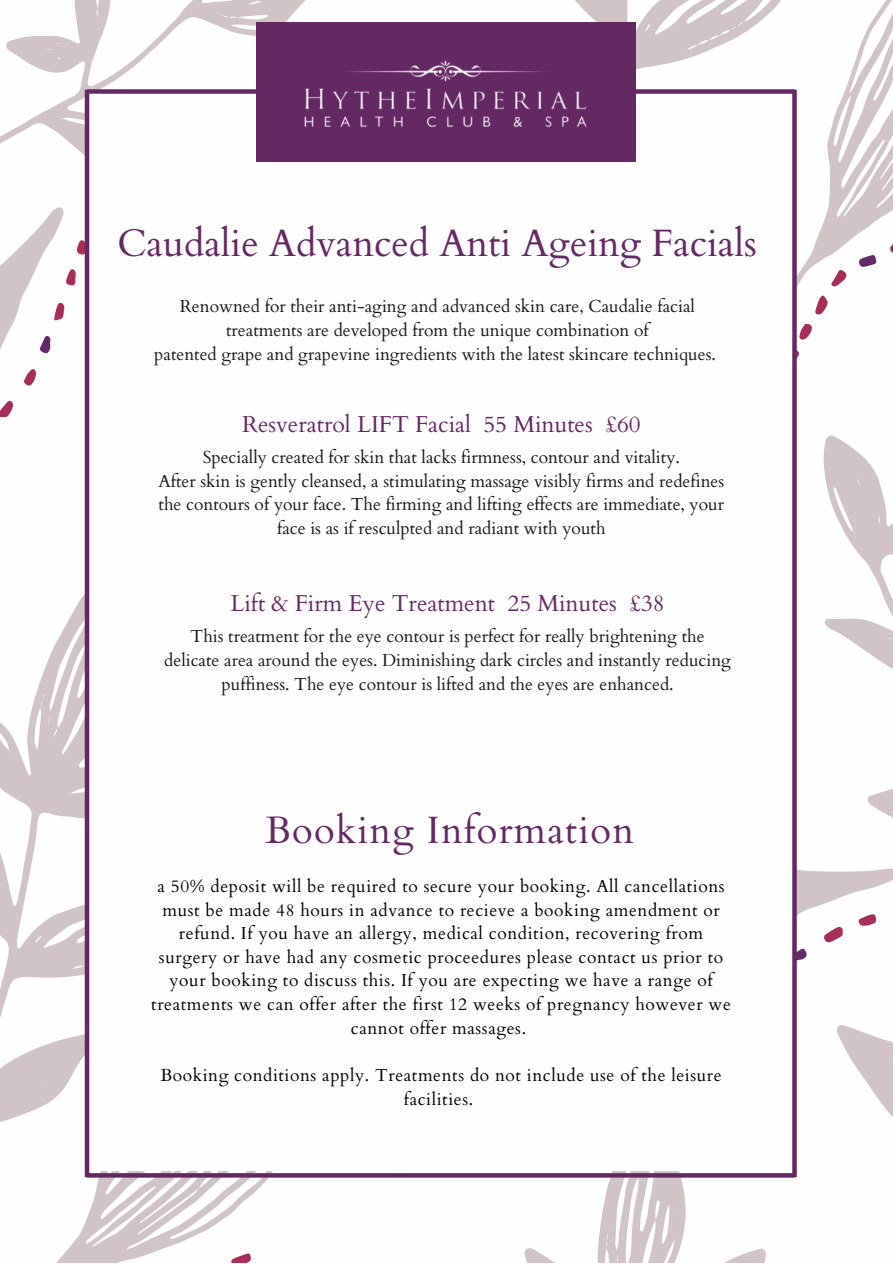
<style>
.page{position:relative;width:893px;height:1264px;background:#fff}
.page>*{position:absolute;margin:0;border:0;box-sizing:border-box;transform-origin:0 0}
.t1{font:38.25px "Cardo";color:#642963}
.t2{font:38.1px "Cardo";letter-spacing:.035em;color:#642963}
.t3{font:23.1px "Cardo";color:#642963}
.t4{font:17.4px/23.5px "Cardo";color:#171617;text-align:center}
.t5{font:17.4px/23.5px "Cardo";letter-spacing:.035em;color:#000;text-align:center}
</style>
<div class="page">
<svg style="left:0;top:515px;width:85px;height:470px"></svg>
<svg style="left:528px;top:0;width:269px;height:440px"></svg>
<svg style="left:524px;top:1171px;width:241px;height:91px"></svg>
<svg style="left:0;top:227px;width:64px;height:544px"></svg>
<svg style="left:796px;top:509px;width:96px;height:662px"></svg>
<svg style="left:0;top:0;width:416px;height:227px"></svg>
<svg style="left:0;top:985px;width:358px;height:277px"></svg>
<svg style="left:836px;top:1024px;width:56px;height:117px"></svg>
<svg style="left:867px;top:786px;width:25px;height:43px"></svg>
<svg style="left:823px;top:435px;width:69px;height:245px"></svg>
<svg style="left:761px;top:0;width:131px;height:349px"></svg>
<svg style="left:858px;top:255px;width:18px;height:12px"></svg>
<svg style="left:796px;top:948px;width:10px;height:12px"></svg>
<svg style="left:39px;top:336px;width:12px;height:17px"></svg>
<svg style="left:889px;top:235px;width:3px;height:20px"></svg>
<svg style="left:815px;top:295px;width:12px;height:20px"></svg>
<svg style="left:799px;top:323px;width:13px;height:16px"></svg>
<svg style="left:831px;top:270px;width:15px;height:17px"></svg>
<svg style="left:796px;top:349px;width:3px;height:15px"></svg>
<svg style="left:231px;top:1253px;width:20px;height:9px"></svg>
<svg style="left:824px;top:926px;width:18px;height:17px"></svg>
<svg style="left:858px;top:914px;width:18px;height:11px"></svg>
<svg style="left:0;top:401px;width:13px;height:16px"></svg>
<svg style="left:24px;top:369px;width:12px;height:16px"></svg>
<svg style="left:54px;top:302px;width:10px;height:18px"></svg>
<svg style="left:66px;top:269px;width:10px;height:16px"></svg>
<svg style="left:76px;top:240px;width:9px;height:14px"></svg>
<div style="left:89px;top:92px;width:704px;height:1078px;background:#fefefe"></div>
<div style="left:87px;top:89px;width:707px;height:5px;background:#642963"></div>
<svg style="left:89px;top:1173px;width:703px;height:4px;background:#682f67"></svg>
<hr style="left:85px;top:90px;width:4px;height:1087px;background:#642963">
<svg style="left:792px;top:90px;width:4px;height:1087px;background:#6d366c"></svg>
<div style="left:257px;top:23px;width:379px;height:138px;background:#642963"></div>
<h1 class="t1" style="left:117px;top:218px;width:641px">Caudalie Advanced Anti Ageing Facials</h1>
<p class="t4" style="left:154px;top:295px;width:563px">Renowned for their anti-aging and advanced skin care, Caudalie facial treatments are developed from the unique combination of<br>patented grape and grapevine ingredients with the latest skincare techniques.</p>
<h3 class="t3" style="left:242px;top:409px;width:400px">Resveratrol LIFT Facial 55 Minutes £60</h3>
<p class="t4" style="left:158px;top:446px;width:567px">Specially created for skin that lacks firmness, contour and vitality.<br>After skin is gently cleansed, a stimulating massage visibly firms and redefines the contours of your face. The firming and lifting effects are immediate, your face is as if resculpted and radiant with youth</p>
<h3 class="t3" style="left:230px;top:588px;width:435px">Lift &amp; Firm Eye Treatment 25 Minutes £38</h3>
<p class="t4" style="left:164px;top:625px;width:568px">This treatment for the eye contour is perfect for really brightening the delicate area around the eyes. Diminishing dark circles and instantly reducing puffiness. The eye contour is lifted and the eyes are enhanced.</p>
<h2 class="t2" style="left:265px;top:805px;width:370px">Booking Information</h2>
<p class="t5" style="left:151px;top:874px;width:581px">a 50% deposit will be required to secure your booking. All cancellations must be made 48 hours in advance to recieve a booking amendment or refund. If you have an allergy, medical condition, recovering from surgery or have had any cosmetic proceedures please contact us prior to your booking to discuss this. If you are expecting we have a range of treatments we can offer after the first 12 weeks of pregnancy however we cannot offer massages.</p>
<p class="t5" style="left:160px;top:1063px;width:563px">Booking conditions apply. Treatments do not include use of the leisure facilities.</p>
</div>
